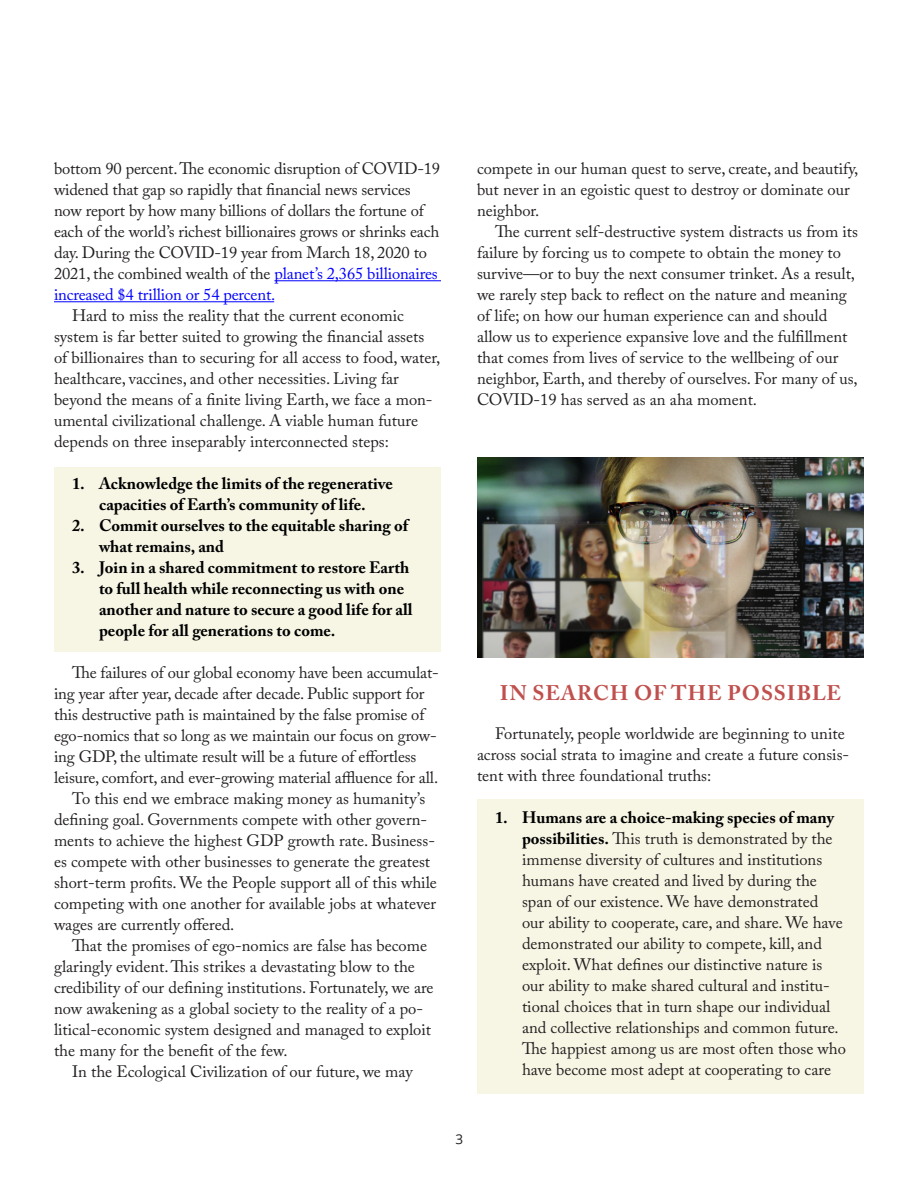
<style>
.page{position:relative;width:918px;height:1188px;background:#fff}
.page>*{position:absolute;margin:0;border:0;box-sizing:border-box;transform-origin:0 0}
.Subtitle{font:700 21px "Adobe Caslon Pro";letter-spacing:.045em;color:#c0504d}
.Body{font:16.5px/21px "Adobe Caslon Pro";color:#231f20}
.t1{font:700 16.5px/21px "Adobe Caslon Pro";color:#000}
.t2{font:13.5px "Open Sans";color:#231f20}
.s1{color:#00f}
.s2{font-weight:700;color:#000}
</style>
<div class="page">
<div style="left:477px;top:799px;width:387px;height:295px;background:#f7f6e5"></div>
<div style="left:54px;top:467px;width:387px;height:185px;background:#f7f6e5"></div>
<hr style="left:274px;top:280px;width:167px;height:1px;background:#00f">
<hr style="left:54px;top:301px;width:220px;height:1px;background:#00f">
<img style="left:477px;top:457px;width:387px;height:201px">
<p class="Body" style="left:54px;top:158px;width:388px">bottom 90 percent. The economic disruption of COVID-19 widened that gap so rapidly that financial news services now report by how many billions of dollars the fortune of each of the world’s richest billionaires grows or shrinks each day. During the COVID-19 year from March 18, 2020 to 2021, the combined wealth of the <span class="s1">planet’s 2,365 billionaires increased $4 trillion or 54 percent.</span></p>
<p class="Body" style="left:54px;top:305px;width:388px;text-indent:18px">Hard to miss the reality that the current economic system is far better suited to growing the financial assets of billionaires than to securing for all access to food, water, healthcare, vaccines, and other necessities. Living far beyond the means of a finite living Earth, we face a mon&shy;umental civilizational challenge. A viable human future depends on three inseparably interconnected steps:</p>
<p class="t1" style="left:72px;top:473px;width:323px;text-align:center">1. Acknowledge the limits of the regenerative capacities of Earth’s community of life.</p>
<p class="t1" style="left:99px;top:515px;width:311px;text-indent:-27px">2. Commit ourselves to the equitable sharing of what remains, and</p>
<p class="t1" style="left:99px;top:557px;width:315px;text-indent:-27px">3. Join in a shared commitment to restore Earth to full health while reconnecting us with one another and nature to secure a good life for all people for all generations to come.</p>
<p class="Body" style="left:54px;top:662px;width:386px;text-indent:18px">The failures of our global economy have been accumulat&shy;ing year after year, decade after decade. Public support for this destructive path is maintained by the false promise of ego-nomics that so long as we maintain our focus on grow&shy;ing GDP, the ultimate result will be a future of effortless leisure, comfort, and ever-growing material affluence for all.</p>
<p class="Body" style="left:54px;top:788px;width:384px;text-indent:18px">To this end we embrace making money as humanity’s defining goal. Governments compete with other govern&shy;ments to achieve the highest GDP growth rate. Business&shy;es compete with other businesses to generate the greatest short-term profits. We the People support all of this while competing with one another for available jobs at whatever wages are currently offered.</p>
<p class="Body" style="left:54px;top:935px;width:381px;text-indent:18px">That the promises of ego-nomics are false has become glaringly evident. This strikes a devastating blow to the credibility of our defining institutions. Fortunately, we are now awakening as a global society to the reality of a po&shy;litical-economic system designed and managed to exploit the many for the benefit of the few.</p>
<p class="Body" style="left:72px;top:1061px;width:342px">In the Ecological Civilization of our future, we may</p>
<p class="Body" style="left:477px;top:158px;width:383px">compete in our human quest to serve, create, and beautify, but never in an egoistic quest to destroy or dominate our neighbor.</p>
<p class="Body" style="left:477px;top:221px;width:383px;text-indent:18px">The current self-destructive system distracts us from its failure by forcing us to compete to obtain the money to survive—or to buy the next consumer trinket. As a result, we rarely step back to reflect on the nature and meaning of life; on how our human experience can and should allow us to experience expansive love and the fulfillment that comes from lives of service to the wellbeing of our neighbor, Earth, and thereby of ourselves. For many of us, COVID-19 has served as an aha moment.</p>
<p class="Subtitle" style="left:500px;top:681px;width:343px">IN SEARCH OF THE POSSIBLE</p>
<p class="Body" style="left:477px;top:723px;width:374px;text-indent:18px">Fortunately, people worldwide are beginning to unite across social strata to imagine and create a future consis&shy;tent with three foundational truths:</p>
<p class="Body" style="left:522px;top:807px;width:326px;text-indent:-27px"><span class="s2">1. Humans are a choice-making species of many possibilities.</span> This truth is demonstrated by the immense diversity of cultures and institutions humans have created and lived by during the span of our existence. We have demonstrated<br>our ability to cooperate, care, and share. We have demonstrated our ability to compete, kill, and exploit. What defines our distinctive nature is our ability to make shared cultural and institu&shy;tional choices that in turn shape our individual and collective relationships and common future.<br>The happiest among us are most often those who have become most adept at cooperating to care</p>
<p class="t2" style="left:455px;top:1130px;width:9px">3</p>
</div>
